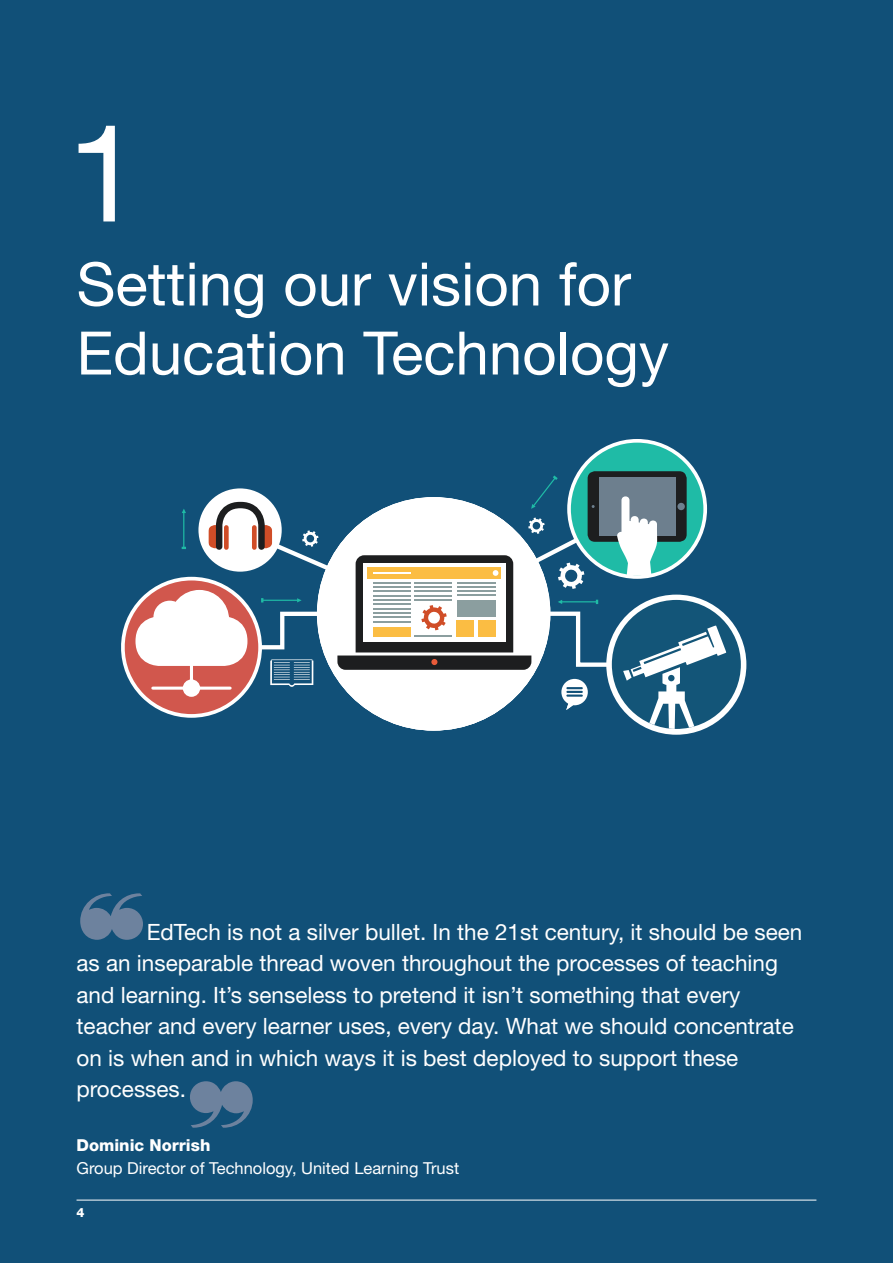
<style>
.page{position:relative;width:893px;height:1263px;background:#115078}
.page>*{position:absolute;margin:0;border:0;box-sizing:border-box;transform-origin:0 0}
.t1{font:135px "Helvetica Neue";color:#fff}
.t2{font:60px/69px "Helvetica Neue";color:#fff}
.t3{font:22.5px/31.5px "Helvetica Neue";color:#fff}
.t4{font:16.5px "Helvetica Neue";color:#fff}
.t5{font:800 16.5px "Helvetica Neue";color:#fff}
.t6{font:800 12.75px "Helvetica Neue";color:#fff}
</style>
<div class="page">
<hr style="left:77px;top:1200px;width:739px;height:1px;background:#fff">
<svg style="left:204px;top:504px;width:133px;height:165px"></svg>
<div style="left:198px;top:488px;width:84px;height:84px;background:#fff;border-radius:50%"></div>
<div style="left:317px;top:497px;width:233px;height:234px;background:#fff;border-radius:50%"></div>
<div style="left:606px;top:595px;width:140px;height:140px;background:#fff;border-radius:50%"></div>
<svg style="left:182px;top:509px;width:4px;height:40px"></svg>
<svg style="left:121px;top:572px;width:192px;height:146px"></svg>
<div style="left:612px;top:600px;width:129px;height:129px;background:#135578;border-radius:50%"></div>
<svg style="left:337px;top:439px;width:389px;height:292px"></svg>
<hr style="left:190px;top:649px;width:3px;height:39px;background:#fff">
<div style="left:153px;top:601px;width:33px;height:32px;background:#fff;border-radius:50%"></div>
<div style="left:170px;top:590px;width:59px;height:59px;background:#fff;border-radius:50%"></div>
<div style="left:138px;top:619px;width:107px;height:44px;background:#fff;border-radius:22px"></div>
<div style="left:135px;top:616px;width:112px;height:50px;border:5px solid #fff;border-radius:22px"></div>
<div style="left:183px;top:679px;width:17px;height:18px;background:#fff;border-radius:50%"></div>
<hr style="left:153px;top:687px;width:77px;height:3px;background:#fff">
<svg style="left:208px;top:501px;width:64px;height:49px"></svg>
<div style="left:224px;top:527px;width:5px;height:20px;background:#d04d27"></div>
<div style="left:252px;top:527px;width:5px;height:20px;background:#d04d27"></div>
<p class="t1" style="left:67px;top:93px;width:77px">1</p>
<h1 class="t2" style="left:77px;top:249px;width:594px">Setting our vision for<br>Education Technology</h1>
<p class="t3" style="left:77px;top:915px;width:727px;text-indent:70px">EdTech is not a silver bullet. In the 21st century, it should be seen as an inseparable thread woven throughout the processes of teaching and learning. It’s senseless to pretend it isn’t something that every teacher and every learner uses, every day. What we should concentrate on is when and in which ways it is best deployed to support these</p>
<p class="t3" style="left:77px;top:1073px;width:111px">processes.</p>
<p class="t5" style="left:77px;top:1135px;width:135px">Dominic Norrish</p>
<p class="t4" style="left:77px;top:1158px;width:384px">Group Director of Technology, United Learning Trust</p>
<p class="t6" style="left:77px;top:1205px;width:10px">4</p>
</div>
